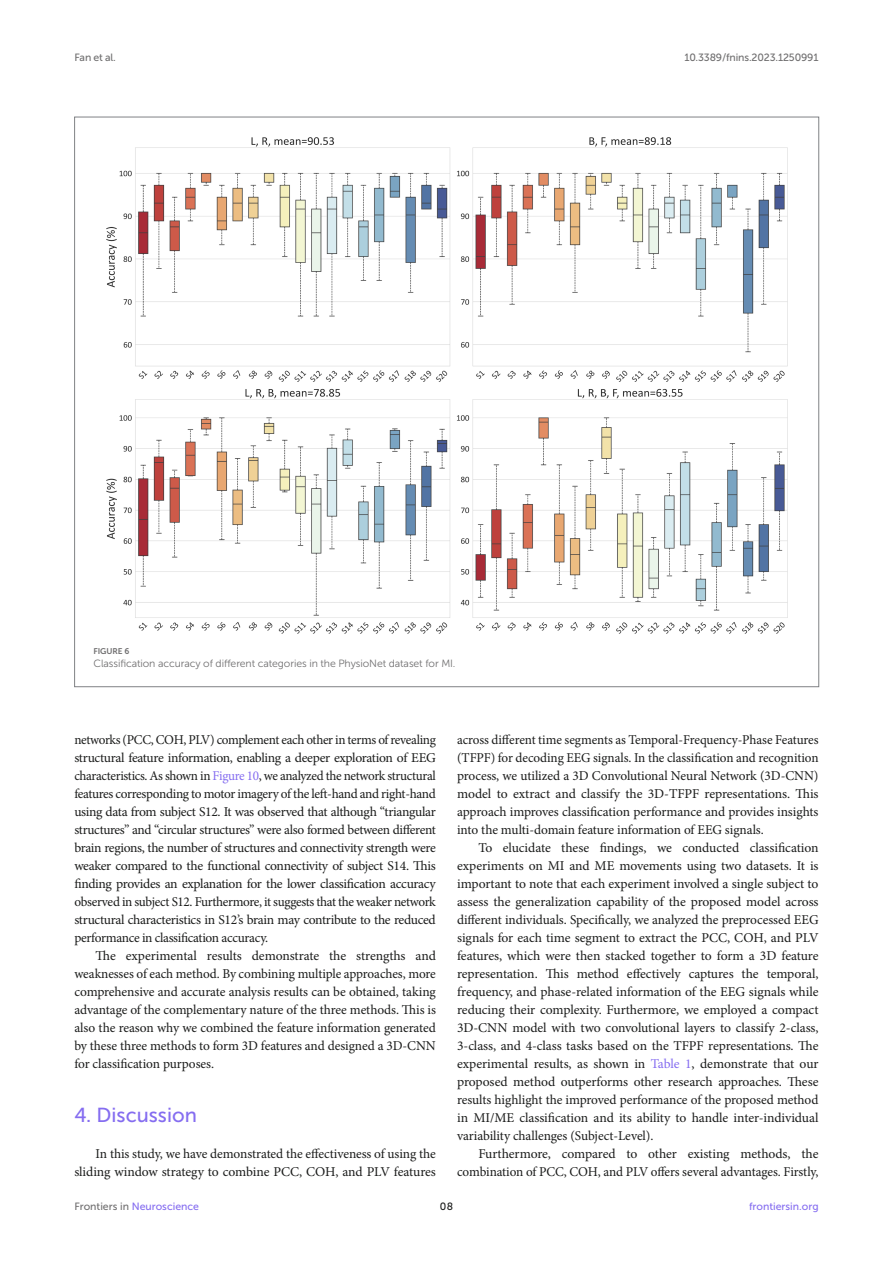
<style>
.page{position:relative;width:893px;height:1263px;background:#fff}
.page>*{position:absolute;margin:0;border:0;box-sizing:border-box;transform-origin:0 0}
.HEAD_1{font:20.25px "Museo Sans 500";color:#856df0}
.TEXT{font:13.5px/18px "Minion Pro";letter-spacing:-.01em;color:#1b1c1b;text-align:justify}
.TEXT_FLUSH{font:13.5px/18px "Minion Pro";letter-spacing:-.01em;color:#1b1c1b;text-align:right}
.FIG_LEG{font:10.5px "Museo Sans 300";letter-spacing:-.01em;color:#706f70}
.t1{font:10.5px "Museo Sans 500";color:#856df0}
.t2{font:10.5px "Museo Sans 500";letter-spacing:-.015em;color:#706f70}
.t3{font:10.5px "Museo Sans 500";color:#1b1c1b}
.FIG_HD{font:8.25px "Museo Sans 700";letter-spacing:-.01em;color:#706f70}
.s1{color:#856df0}
.s2{color:#706f70}
</style>
<div class="page">
<img style="left:106px;top:137px;width:682px;height:497px">
<p class="t2" style="left:74px;top:51px;width:43px">Fan et al.</p>
<p class="t2" style="left:684px;top:51px;width:136px">10.3389/fnins.2023.1250991</p>
<p class="FIG_HD" style="left:94px;top:646px;width:37px">FIGURE 6</p>
<p class="FIG_LEG" style="left:94px;top:658px;width:363px">Classification accuracy of different categories in the PhysioNet dataset for MI.</p>
<p class="TEXT" style="left:74px;top:731px;width:363px">networks (PCC, COH, PLV) complement each other in terms of revealing structural feature information, enabling a deeper exploration of EEG characteristics. As shown in <span class="s1">Figure 10</span>, we analyzed the network structural features corresponding to motor imagery of the left-hand and right-hand using data from subject S12. It was observed that although “triangular structures” and “circular structures” were also formed between different brain regions, the number of structures and connectivity strength were weaker compared to the functional connectivity of subject S14. This finding provides an explanation for the lower classification accuracy observed in subject S12. Furthermore, it suggests that the weaker network structural characteristics in S12’s brain may contribute to the reduced performance in classification accuracy.</p>
<p class="TEXT" style="left:74px;top:947px;width:363px;text-indent:21px">The experimental results demonstrate the strengths and weaknesses of each method. By combining multiple approaches, more comprehensive and accurate analysis results can be obtained, taking advantage of the complementary nature of the three methods. This is also the reason why we combined the feature information generated by these three methods to form 3D features and designed a 3D-CNN for classification purposes.</p>
<p class="HEAD_1" style="left:74px;top:1104px;width:124px">4. Discussion</p>
<p class="TEXT_FLUSH" style="left:74px;top:1145px;width:363px">In this study, we have demonstrated the effectiveness of using the sliding window strategy to combine PCC, COH, and PLV features</p>
<p class="TEXT_FLUSH" style="left:457px;top:731px;width:363px;text-align:justify">across different time segments as Temporal-Frequency-Phase Features (TFPF) for decoding EEG signals. In the classification and recognition process, we utilized a 3D Convolutional Neural Network (3D-CNN) model to extract and classify the 3D-TFPF representations. This approach improves classification performance and provides insights into the multi-domain feature information of EEG signals.</p>
<p class="TEXT" style="left:457px;top:839px;width:363px;text-indent:21px">To elucidate these findings, we conducted classification experiments on MI and ME movements using two datasets. It is important to note that each experiment involved a single subject to assess the generalization capability of the proposed model across different individuals. Specifically, we analyzed the preprocessed EEG signals for each time segment to extract the PCC, COH, and PLV features, which were then stacked together to form a 3D feature representation. This method effectively captures the temporal, frequency, and phase-related information of the EEG signals while reducing their complexity. Furthermore, we employed a compact 3D-CNN model with two convolutional layers to classify 2-class, 3-class, and 4-class tasks based on the TFPF representations. The experimental results, as shown in <span class="s1">Table 1</span>, demonstrate that our proposed method outperforms other research approaches. These results highlight the improved performance of the proposed method in MI/ME classification and its ability to handle inter-individual variability challenges (Subject-Level).</p>
<p class="TEXT" style="left:457px;top:1145px;width:363px;text-align:right">Furthermore, compared to other existing methods, the combination of PCC, COH, and PLV offers several advantages. Firstly,</p>
<p class="t1" style="left:74px;top:1200px;width:126px"><span class="s2">Frontiers in</span> Neuroscience</p>
<p class="t3" style="left:440px;top:1200px;width:15px">08</p>
<p class="t1" style="left:749px;top:1200px;width:71px">frontiersin.org</p>
</div>
